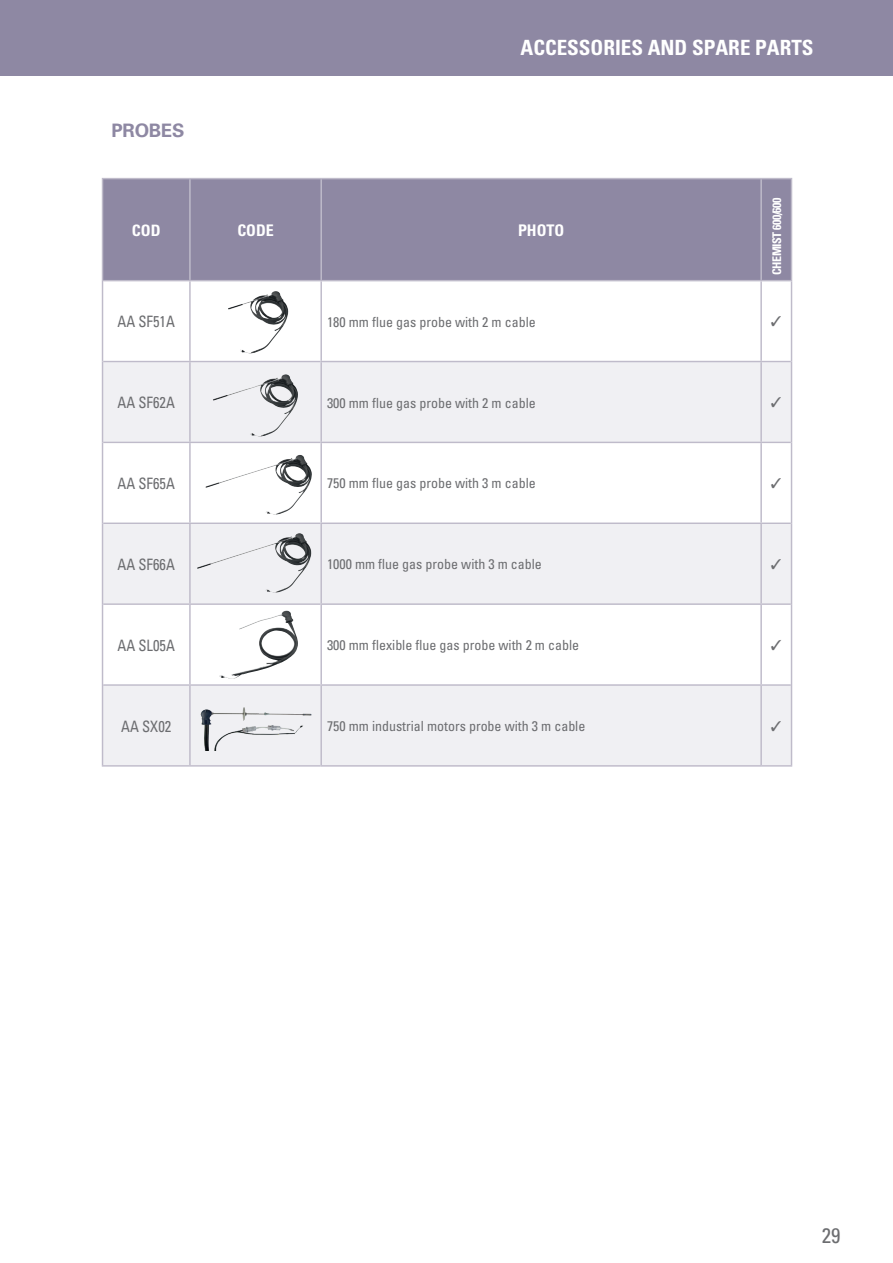
<style>
.page{position:relative;width:893px;height:1263px;background:#fff}
.page>*{position:absolute;margin:0;border:0;box-sizing:border-box;transform-origin:0 0}
.t1{font:700 condensed 21px "Univers";color:#fff}
.t2{font:condensed 21px "Univers";color:#6c6d70}
.t3{font:700 18.6px "Univers";letter-spacing:-.01em;color:#8e88a3}
.t4{font:700 condensed 16.05px "Univers";color:#fff}
.t5{font:condensed 15.75px "Univers";color:#6c6d70;scale:.93 1}
.t6{font:700 condensed 15.75px "Univers";color:#fff}
.t7{font:14.25px "STIX General";color:#6c6d70}
.t8{font:14.1px "STIX General";color:#6c6d70}
.t9{font:condensed 13.95px "Univers";color:#6c6d70}
.t10{font:700 condensed 12px "Univers";letter-spacing:-.04em;color:#fff}
</style>
<div class="page">
<div style="left:0;top:0;width:893px;height:75px;background:#8e88a3"></div>
<div style="left:103px;top:179px;width:688px;height:101px;background:#8e88a3"></div>
<svg style="left:103px;top:362px;width:688px;height:403px;fill:#f0f0f3"></svg>
<hr style="left:102px;top:178px;width:87px;height:1px;background:#bfbbca">
<hr style="left:103px;top:280px;width:86px;height:1px;background:#bfbbca">
<hr style="left:103px;top:361px;width:87px;height:1px;background:#bfbbca">
<hr style="left:190px;top:361px;width:130px;height:1px;background:#bfbbca">
<svg style="left:762px;top:361px;width:29px;height:1px"></svg>
<hr style="left:103px;top:442px;width:87px;height:1px;background:#bfbbca">
<hr style="left:190px;top:442px;width:130px;height:1px;background:#bfbbca">
<svg style="left:762px;top:442px;width:29px;height:1px"></svg>
<hr style="left:103px;top:522px;width:87px;height:2px;background:#bfbbca">
<hr style="left:190px;top:522px;width:130px;height:2px;background:#bfbbca">
<hr style="left:762px;top:522px;width:29px;height:2px;background:#bfbbca">
<hr style="left:103px;top:603px;width:87px;height:2px;background:#bfbbca">
<hr style="left:190px;top:603px;width:130px;height:2px;background:#bfbbca">
<hr style="left:762px;top:603px;width:29px;height:2px;background:#bfbbca">
<hr style="left:103px;top:684px;width:87px;height:2px;background:#bfbbca">
<hr style="left:190px;top:684px;width:130px;height:2px;background:#bfbbca">
<hr style="left:762px;top:684px;width:29px;height:2px;background:#bfbbca">
<hr style="left:102px;top:765px;width:88px;height:2px;background:#bfbbca">
<hr style="left:190px;top:765px;width:130px;height:2px;background:#bfbbca">
<hr style="left:762px;top:765px;width:30px;height:2px;background:#bfbbca">
<hr style="left:102px;top:179px;width:1px;height:102px;background:#bfbbca">
<hr style="left:761px;top:178px;width:31px;height:1px;background:#bfbbca">
<hr style="left:760px;top:179px;width:2px;height:101px;background:#bfbbca">
<hr style="left:791px;top:179px;width:1px;height:101px;background:#bfbbca">
<hr style="left:102px;top:281px;width:1px;height:80px;background:#bfbbca">
<hr style="left:189px;top:281px;width:2px;height:80px;background:#bfbbca">
<hr style="left:321px;top:280px;width:440px;height:1px;background:#bfbbca">
<hr style="left:320px;top:281px;width:2px;height:80px;background:#bfbbca">
<hr style="left:761px;top:280px;width:31px;height:1px;background:#bfbbca">
<hr style="left:760px;top:281px;width:2px;height:80px;background:#bfbbca">
<hr style="left:791px;top:281px;width:1px;height:80px;background:#bfbbca">
<hr style="left:102px;top:361px;width:1px;height:81px;background:#bfbbca">
<hr style="left:189px;top:362px;width:2px;height:80px;background:#bfbbca">
<hr style="left:320px;top:361px;width:442px;height:1px;background:#bfbbca">
<hr style="left:320px;top:362px;width:2px;height:80px;background:#bfbbca">
<hr style="left:760px;top:362px;width:2px;height:80px;background:#bfbbca">
<hr style="left:791px;top:361px;width:1px;height:81px;background:#bfbbca">
<hr style="left:102px;top:442px;width:1px;height:81px;background:#bfbbca">
<hr style="left:189px;top:443px;width:2px;height:79px;background:#bfbbca">
<hr style="left:320px;top:442px;width:442px;height:1px;background:#bfbbca">
<hr style="left:320px;top:443px;width:2px;height:79px;background:#bfbbca">
<hr style="left:760px;top:443px;width:2px;height:79px;background:#bfbbca">
<hr style="left:791px;top:442px;width:1px;height:81px;background:#bfbbca">
<hr style="left:102px;top:523px;width:1px;height:81px;background:#bfbbca">
<hr style="left:189px;top:524px;width:2px;height:79px;background:#bfbbca">
<hr style="left:320px;top:522px;width:442px;height:2px;background:#bfbbca">
<hr style="left:320px;top:524px;width:2px;height:79px;background:#bfbbca">
<hr style="left:760px;top:524px;width:2px;height:79px;background:#bfbbca">
<hr style="left:791px;top:523px;width:1px;height:81px;background:#bfbbca">
<hr style="left:102px;top:604px;width:1px;height:81px;background:#bfbbca">
<hr style="left:189px;top:605px;width:2px;height:79px;background:#bfbbca">
<hr style="left:320px;top:605px;width:2px;height:79px;background:#bfbbca">
<hr style="left:760px;top:605px;width:2px;height:79px;background:#bfbbca">
<hr style="left:791px;top:604px;width:1px;height:81px;background:#bfbbca">
<hr style="left:102px;top:685px;width:1px;height:80px;background:#bfbbca">
<hr style="left:189px;top:686px;width:2px;height:79px;background:#bfbbca">
<hr style="left:320px;top:684px;width:442px;height:2px;background:#bfbbca">
<hr style="left:320px;top:686px;width:2px;height:79px;background:#bfbbca">
<hr style="left:760px;top:686px;width:2px;height:79px;background:#bfbbca">
<hr style="left:791px;top:685px;width:1px;height:80px;background:#bfbbca">
<hr style="left:320px;top:765px;width:442px;height:2px;background:#bfbbca">
<hr style="left:189px;top:178px;width:132px;height:1px;background:#bfbbca">
<hr style="left:189px;top:179px;width:2px;height:101px;background:#bfbbca">
<hr style="left:321px;top:178px;width:440px;height:1px;background:#bfbbca">
<hr style="left:320px;top:179px;width:2px;height:101px;background:#bfbbca">
<hr style="left:189px;top:280px;width:132px;height:1px;background:#bfbbca">
<hr style="left:320px;top:603px;width:442px;height:2px;background:#bfbbca">
<img style="left:199px;top:703px;width:114px;height:48px">
<img style="left:228px;top:291px;width:60px;height:62px">
<img style="left:219px;top:610px;width:79px;height:69px">
<img style="left:197px;top:534px;width:112px;height:56px">
<img style="left:205px;top:455px;width:107px;height:60px">
<img style="left:213px;top:374px;width:85px;height:62px">
<p class="t3" style="left:111px;top:120px;width:75px">PROBES</p>
<p class="t1" style="left:521px;top:35px;width:294px">ACCESSORIES AND SPARE PARTS</p>
<p class="t6" style="left:132px;top:221px;width:30px">COD</p>
<p class="t4" style="left:237px;top:220px;width:38px">CODE</p>
<p class="t4" style="left:518px;top:220px;width:48px">PHOTO</p>
<p class="t10" style="left:769px;top:275px;width:79px;rotate:-90deg">CHEMIST 600/600</p>
<p class="t5" style="left:118px;top:312px;width:63px">AA SF51A</p>
<p class="t9" style="left:327px;top:313px;width:210px">180 mm flue gas probe with 2 m cable</p>
<p class="t8" style="left:771px;top:312px;width:12px">✓</p>
<p class="t5" style="left:118px;top:393px;width:63px">AA SF62A</p>
<p class="t9" style="left:327px;top:394px;width:210px">300 mm flue gas probe with 2 m cable</p>
<p class="t8" style="left:771px;top:393px;width:12px">✓</p>
<p class="t5" style="left:118px;top:473px;width:63px">AA SF65A</p>
<p class="t9" style="left:327px;top:475px;width:210px">750 mm flue gas probe with 3 m cable</p>
<p class="t8" style="left:771px;top:474px;width:12px">✓</p>
<p class="t5" style="left:118px;top:554px;width:63px">AA SF66A</p>
<p class="t9" style="left:327px;top:555px;width:216px">1000 mm flue gas probe with 3 m cable</p>
<p class="t8" style="left:771px;top:555px;width:12px">✓</p>
<p class="t5" style="left:118px;top:635px;width:63px">AA SL05A</p>
<p class="t9" style="left:327px;top:636px;width:254px">300 mm flexible flue gas probe with 2 m cable</p>
<p class="t7" style="left:771px;top:635px;width:13px">✓</p>
<p class="t5" style="left:121px;top:716px;width:55px">AA SX02</p>
<p class="t9" style="left:327px;top:717px;width:260px">750 mm industrial motors probe with 3 m cable</p>
<p class="t8" style="left:771px;top:716px;width:12px">✓</p>
<h1 class="t2" style="left:822px;top:1222px;width:20px">29</h1>
</div>
